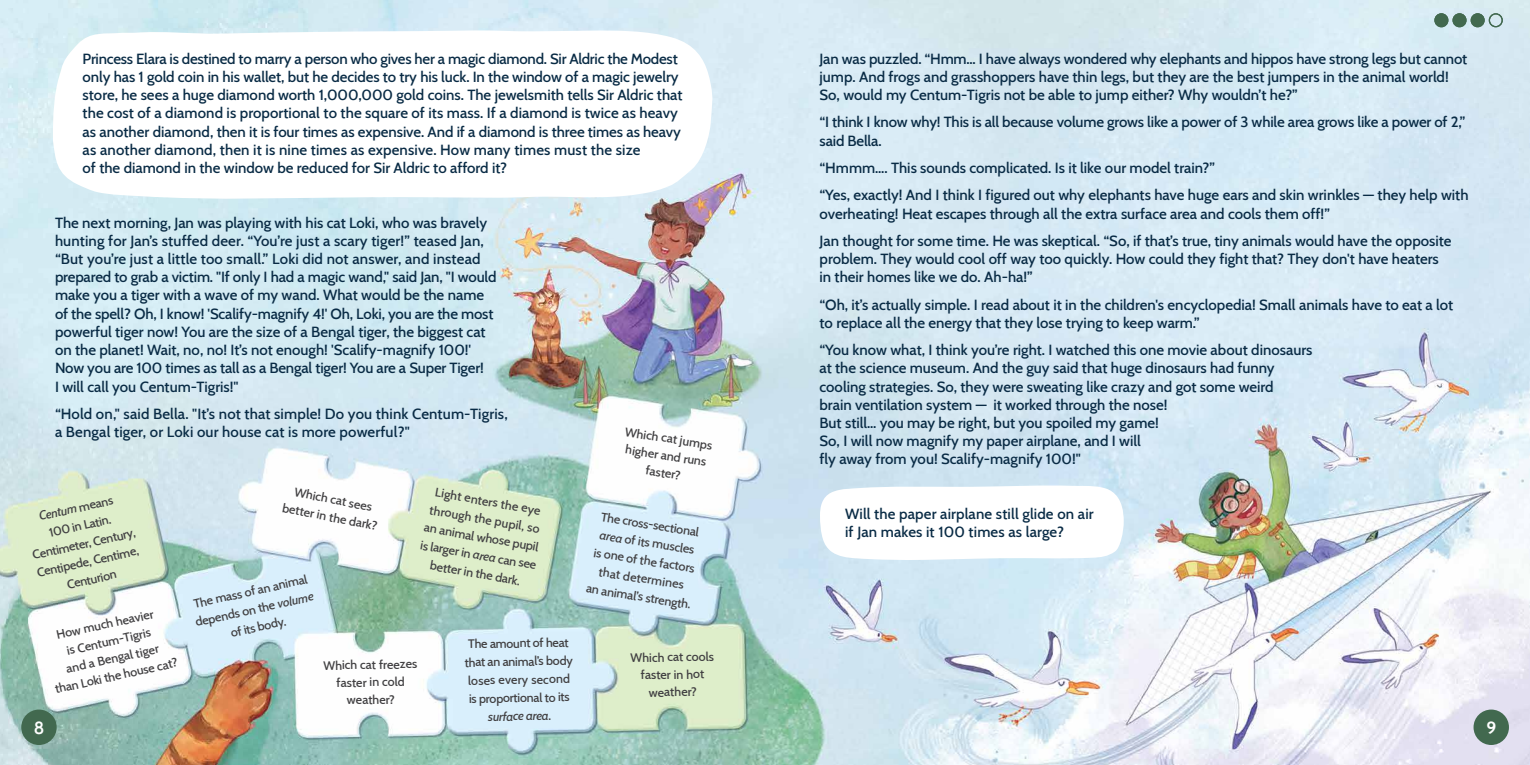
<style>
.page{position:relative;width:1530px;height:765px;background:#fff}
.page>*{position:absolute;margin:0;border:0;box-sizing:border-box;transform-origin:0 0}
.t1{font:700 17.5px "Cabin";color:#fff}
.t2{font:500 15px/18.2px "Cabin";color:#092b45}
.t3{font:500 12.5px/18.2px "Cabin";color:#414042;text-align:center}
.s1{font-style:italic}
</style>
<div class="page">
<img style="left:0;top:0;width:1530px;height:765px">
<svg style="left:820px;top:485px;width:304px;height:75px"></svg>
<svg style="left:53px;top:30px;width:661px;height:171px"></svg>
<div style="left:21px;top:710px;width:36px;height:35px;background:#42694f;border-radius:50%"></div>
<div style="left:1474px;top:710px;width:35px;height:35px;background:#42694f;border-radius:50%"></div>
<div style="left:1435px;top:14px;width:13px;height:13px;background:#42694f;border-radius:50%"></div>
<div style="left:1434px;top:13px;width:14px;height:14px;border:1px solid #42694f;border-radius:50%"></div>
<div style="left:1453px;top:14px;width:13px;height:13px;background:#42694f;border-radius:50%"></div>
<div style="left:1453px;top:13px;width:14px;height:14px;border:1px solid #42694f;border-radius:50%"></div>
<div style="left:1471px;top:14px;width:13px;height:13px;background:#42694f;border-radius:50%"></div>
<div style="left:1471px;top:13px;width:14px;height:14px;border:1px solid #42694f;border-radius:50%"></div>
<div style="left:1489px;top:13px;width:14px;height:14px;border:1px solid #42694f;border-radius:50%"></div>
<p class="t2" style="left:820px;top:48px;width:649px">Jan was puzzled. “Hmm… I have always wondered why elephants and hippos have strong legs but cannot jump. And frogs and grasshoppers have thin legs, but they are the best jumpers in the animal world!<br>So, would my Centum-Tigris not be able to jump either? Why wouldn’t he?”</p>
<p class="t2" style="left:820px;top:112px;width:647px">“I think I know why! This is all because volume grows like a power of 3 while area grows like a power of 2,” said Bella.</p>
<p class="t2" style="left:820px;top:153px;width:651px;line-height:27.4px">“Hmmm…. This sounds complicated. Is it like our model train?”<br>“Yes, exactly! And I think I figured out why elephants have huge ears and skin wrinkles — they help with</p>
<p class="t2" style="left:820px;top:199px;width:634px;line-height:27.4px">overheating! Heat escapes through all the extra surface area and cools them off!”<br>Jan thought for some time. He was skeptical. “So, if that’s true, tiny animals would have the opposite</p>
<p class="t2" style="left:820px;top:249px;width:621px">problem. They would cool off way too quickly. How could they fight that? They don't have heaters in their homes like we do. Ah-ha!”</p>
<p class="t2" style="left:820px;top:294px;width:635px">“Oh, it’s actually simple. I read about it in the children's encyclopedia! Small animals have to eat a lot to replace all the energy that they lose trying to keep warm.”</p>
<p class="t2" style="left:820px;top:340px;width:494px">“You know what, I think you’re right. I watched this one movie about dinosaurs at the science museum. And the guy said that huge dinosaurs had funny cooling strategies. So, they were sweating like crazy and got some weird<br>brain ventilation system — it worked through the nose!<br>But still… you may be right, but you spoiled my game!<br>So, I will now magnify my paper airplane, and I will<br>fly away from you! Scalify-magnify 100!"</p>
<p class="t2" style="left:845px;top:504px;width:250px">Will the paper airplane still glide on air if Jan makes it 100 times as large?</p>
<p class="t2" style="left:83px;top:48px;width:601px">Princess Elara is destined to marry a person who gives her a magic diamond. Sir Aldric the Modest only has 1 gold coin in his wallet, but he decides to try his luck. In the window of a magic jewelry store, he sees a huge diamond worth 1,000,000 gold coins. The jewelsmith tells Sir Aldric that the cost of a diamond is proportional to the square of its mass. If a diamond is twice as heavy as another diamond, then it is four times as expensive. And if a diamond is three times as heavy as another diamond, then it is nine times as expensive. How many times must the size<br>of the diamond in the window be reduced for Sir Aldric to afford it?</p>
<p class="t2" style="left:55px;top:212px;width:443px">The next morning, Jan was playing with his cat Loki, who was bravely hunting for Jan’s stuffed deer. “You’re just a scary tiger!” teased Jan, “But you’re just a little too small.” Loki did not answer, and instead prepared to grab a victim. "If only I had a magic wand," said Jan, "I would make you a tiger with a wave of my wand. What would be the name of the spell? Oh, I know! 'Scalify-magnify 4!' Oh, Loki, you are the most powerful tiger now! You are the size of a Bengal tiger, the biggest cat on the planet! Wait, no, no! It’s not enough! 'Scalify-magnify 100!' Now you are 100 times as tall as a Bengal tiger! You are a Super Tiger!<br>I will call you Centum-Tigris!"</p>
<p class="t2" style="left:55px;top:404px;width:454px">“Hold on," said Bella. "It’s not that simple! Do you think Centum-Tigris, a Bengal tiger, or Loki our house cat is more powerful?"</p>
<p class="t3" style="left:627px;top:422px;width:90px;line-height:17.5px;rotate:9deg">Which cat jumps higher and runs faster?</p>
<p class="t3" style="left:599px;top:506px;width:107px;rotate:9deg">The cross-sectional <span class="s1">area</span> of its muscles is one of the factors that determines<br>an animal’s strength.</p>
<p class="t3" style="left:288px;top:481px;width:98px;line-height:17.5px;rotate:11deg">Which cat sees better in the dark?</p>
<p class="t3" style="left:432px;top:481px;width:119px;rotate:10deg">Light enters the eye through the pupil, so an animal whose pupil is larger in <span class="s1">area</span> can see better in the dark.</p>
<p class="t3" style="left:23px;top:509px;width:106px;rotate:-12deg"><span class="s1">Centum</span> means<br>100 in Latin.<br>Centimeter, Century,<br>Centipede, Centime,<br>Centurion</p>
<p class="t3" style="left:189px;top:594px;width:122px;rotate:-12deg">The mass of an animal depends on the <span class="s1">volume </span>of its body.</p>
<p class="t3" style="left:42px;top:628px;width:127px;line-height:17.5px;rotate:-12deg">How much heavier<br>is Centum-Tigris<br>and a Bengal tiger<br>than Loki the house cat?</p>
<p class="t3" style="left:464px;top:634px;width:110px;rotate:-1deg">The amount of heat that an animal’s body loses every second is proportional to its <span class="s1">surface area</span>.</p>
<p class="t3" style="left:323px;top:656px;width:95px;line-height:17.5px;rotate:-1deg">Which cat freezes faster in cold weather?</p>
<p class="t3" style="left:630px;top:648px;width:85px;line-height:17.5px;rotate:-1deg">Which cat cools faster in hot weather?</p>
<p class="t1" style="left:34px;top:714px;width:12px">8</p>
<p class="t1" style="left:1487px;top:714px;width:11px">9</p>
</div>
